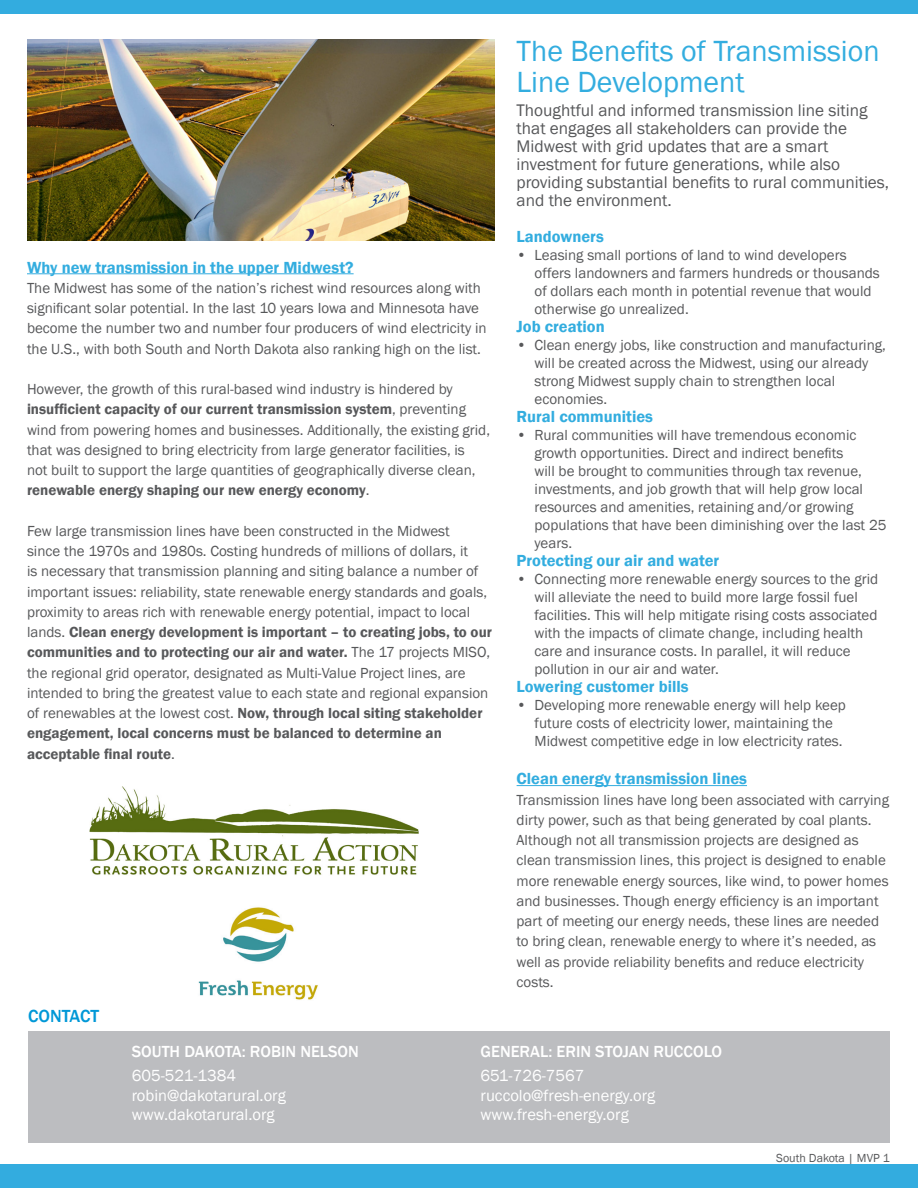
<style>
.page{position:relative;width:918px;height:1188px;background:#fff}
.page>*{position:absolute;margin:0;border:0;box-sizing:border-box;transform-origin:0 0}
.t1{font:30px/31.5px "Franklin Gothic";color:#33addf}
.t2{font:500 18px "Franklin Gothic";color:#0098d7}
.t3{font:17.25px/18px "Franklin Gothic";color:#57585a}
.t4{font:600 16.5px "Franklin Gothic";color:#33addf}
.t5{font:16.5px "Franklin Gothic";color:#fff}
.t6{font:500 16.5px "Franklin Gothic";color:#fff}
.t7{font:15px/20.2px "Franklin Gothic";color:#57585a}
.t8{font:12px "Franklin Gothic";color:#57585a}
.s1{font-weight:600}
</style>
<div class="page">
<div style="left:0;top:0;width:918px;height:14px;background:#33acdf"></div>
<div style="left:0;top:1164px;width:918px;height:24px;background:#33acdf"></div>
<hr style="left:27px;top:273px;width:327px;height:1px;background:#33addf">
<img style="left:27px;top:40px;width:467px;height:201px">
<hr style="left:517px;top:785px;width:230px;height:1px;background:#33addf">
<img style="left:89px;top:787px;width:329px;height:88px">
<div style="left:28px;top:1031px;width:862px;height:112px;background:#bcbdc0"></div>
<img style="left:198px;top:907px;width:120px;height:93px">
<p class="t4" style="left:27px;top:257px;width:328px">Why new transmission in the upper Midwest?</p>
<p class="t7" style="left:27px;top:278px;width:461px">The Midwest has some of the nation’s richest wind resources along with significant solar potential. In the last 10 years Iowa and Minnesota have become the number two and number four producers of wind electricity in the U.S., with both South and North Dakota also ranking high on the list.</p>
<p class="t7" style="left:27px;top:379px;width:465px">However, the growth of this rural-based wind industry is hindered by <span class="s1">insufficient capacity of our current transmission system</span>, preventing wind from powering homes and businesses. Additionally, the existing grid, that was designed to bring electricity from large generator facilities, is<br>not built to support the large quantities of geographically diverse clean, <span class="s1">renewable energy shaping our new energy economy</span>.</p>
<p class="t7" style="left:27px;top:521px;width:467px">Few large transmission lines have been constructed in the Midwest<br>since the 1970s and 1980s. Costing hundreds of millions of dollars, it<br>is necessary that transmission planning and siting balance a number of important issues: reliability, state renewable energy standards and goals, proximity to areas rich with renewable energy potential, impact to local lands. <span class="s1">Clean energy development is important – to creating jobs, to our communities and to protecting our air and water.</span> The 17 projects MISO, the regional grid operator, designated as Multi-Value Project lines, are intended to bring the greatest value to each state and regional expansion of renewables at the lowest cost. <span class="s1">Now, through local siting stakeholder engagement, local concerns must be balanced to determine an acceptable final route</span>.</p>
<p class="t2" style="left:28px;top:1005px;width:73px">CONTACT</p>
<p class="t1" style="left:517px;top:36px;width:365px">The Benefits of Transmission<br>Line Development</p>
<p class="t3" style="left:517px;top:102px;width:374px">Thoughtful and informed transmission line siting that engages all stakeholders can provide the Midwest with grid updates that are a smart investment for future generations, while also providing substantial benefits to rural communities, and the environment.</p>
<p class="t4" style="left:517px;top:226px;width:89px">Landowners</p>
<p class="t7" style="left:517px;top:245px;width:332px">• Leasing small portions of land to wind developers</p>
<p class="t7" style="left:535px;top:264px;width:347px;line-height:18px">offers landowners and farmers hundreds or thousands of dollars each month in potential revenue that would otherwise go unrealized.</p>
<p class="t4" style="left:517px;top:316px;width:90px">Job creation</p>
<p class="t7" style="left:535px;top:336px;width:353px;line-height:18px;text-indent:-18px">• Clean energy jobs, like construction and manufacturing, will be created across the Midwest, using our already strong Midwest supply chain to strengthen local</p>
<p class="t7" style="left:535px;top:389px;width:74px">economies.</p>
<p class="t4" style="left:517px;top:406px;width:138px">Rural communities</p>
<p class="t7" style="left:535px;top:426px;width:354px;line-height:18px;text-indent:-18px">• Rural communities will have tremendous economic growth opportunities. Direct and indirect benefits<br>will be brought to communities through tax revenue, investments, and job growth that will help grow local resources and amenities, retaining and/or growing populations that have been diminishing over the last 25 years.</p>
<p class="t4" style="left:517px;top:550px;width:204px">Protecting our air and water</p>
<p class="t7" style="left:535px;top:570px;width:345px;line-height:18px;text-indent:-18px">• Connecting more renewable energy sources to the grid will alleviate the need to build more large fossil fuel facilities. This will help mitigate rising costs associated with the impacts of climate change, including health care and insurance costs. In parallel, it will reduce</p>
<p class="t7" style="left:535px;top:659px;width:186px">pollution in our air and water.</p>
<p class="t4" style="left:517px;top:676px;width:174px">Lowering customer bills</p>
<p class="t7" style="left:517px;top:695px;width:331px">• Developing more renewable energy will help keep</p>
<p class="t7" style="left:535px;top:713px;width:300px">future costs of electricity lower, maintaining the</p>
<p class="t7" style="left:535px;top:731px;width:310px">Midwest competitive edge in low electricity rates.</p>
<p class="t4" style="left:517px;top:769px;width:232px">Clean energy transmission lines</p>
<p class="t7" style="left:517px;top:790px;width:374px">Transmission lines have long been associated with carrying dirty power, such as that being generated by coal plants.<br>Although not all transmission projects are designed as clean transmission lines, this project is designed to enable more renewable energy sources, like wind, to power homes and businesses. Though energy efficiency is an important part of meeting our energy needs, these lines are needed to bring clean, renewable energy to where it’s needed, as well as provide reliability benefits and reduce electricity costs.</p>
<p class="t6" style="left:132px;top:1042px;width:229px">SOUTH DAKOTA: ROBIN NELSON</p>
<p class="t5" style="left:132px;top:1066px;width:106px">605-521-1384</p>
<p class="t5" style="left:132px;top:1085px;width:155px">robin@dakotarural.org</p>
<p class="t5" style="left:132px;top:1105px;width:144px">www.dakotarural.org</p>
<p class="t6" style="left:481px;top:1042px;width:243px">GENERAL: ERIN STOJAN RUCCOLO</p>
<p class="t5" style="left:481px;top:1066px;width:105px">651-726-7567</p>
<p class="t5" style="left:481px;top:1085px;width:176px">ruccolo@fresh-energy.org</p>
<p class="t5" style="left:481px;top:1105px;width:150px">www.fresh-energy.org</p>
<p class="t8" style="left:776px;top:1151px;width:115px">South Dakota | MVP 1</p>
</div>
